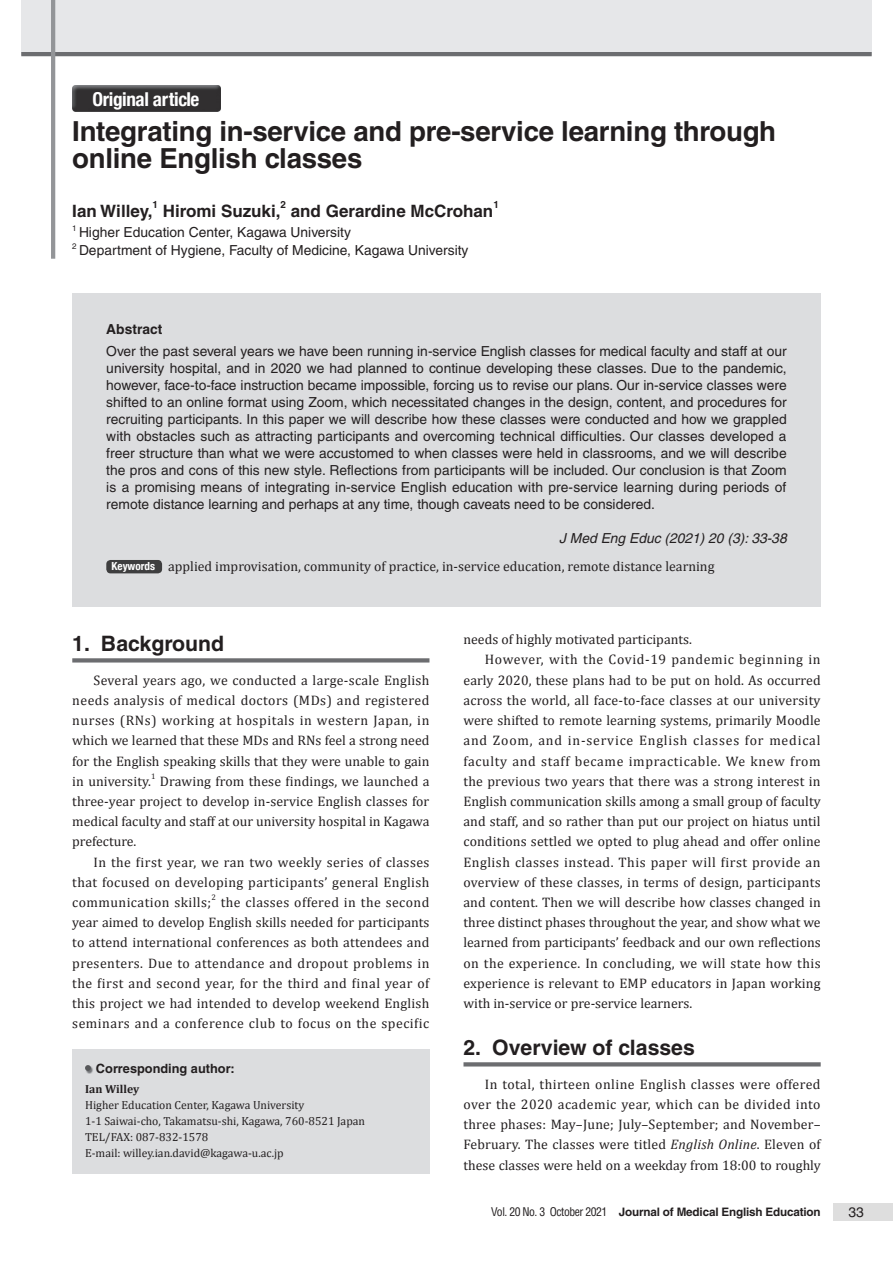
<style>
.page{position:relative;width:893px;height:1263px;background:#fff}
.page>*{position:absolute;margin:0;border:0;box-sizing:border-box;transform-origin:0 0}
.t1{font:700 27.6px/27.6px "Helvetica CE";letter-spacing:-.01em;color:#231f20}
.t2{font:700 21.3px "Helvetica CE";color:#231f20}
.t3{font:700 condensed 19.2px "Helvetica Neue";letter-spacing:-.02em;color:#fff}
.t4{font:700 16.95px "Helvetica CE";color:#231f20}
.t5{font:13.8px/20.2px "Cambria";letter-spacing:.005em;color:#231f20;text-align:justify}
.t6{font:13.8px/17px "Helvetica CE";color:#231f20;text-align:justify}
.t7{font:13.8px "Cambria";letter-spacing:.045em;color:#231f20}
.t8{font:13.8px "Cambria";letter-spacing:.035em;color:#231f20}
.t9{font:13.8px "Cambria";letter-spacing:.03em;color:#231f20}
.t10{font:13.8px "Cambria";letter-spacing:.06em;color:#231f20}
.t11{font:italic 13.8px "Helvetica CE";color:#231f20}
.t12{font:700 13.8px "Helvetica CE";color:#231f20}
.t13{font:700 12.75px "Helvetica CE";color:#231f20}
.t14{font:11.7px/15.9px "Cambria";color:#231f20}
.t15{font:700 11.7px "Helvetica CE";letter-spacing:-.015em;color:#231f20}
.t16{font:700 11.7px "Cambria";color:#231f20}
.t17{font:700 9.9px "Helvetica CE";color:#231f20}
.t18{font:8.1px "Cambria";color:#231f20}
.t19{font:8.1px "Helvetica CE";color:#231f20}
.s1{font-family:"Helvetica Neue";font-weight:700;font-stretch:condensed;font-size:11.1px;color:#fff}
.s2{font-style:italic}
.s3{font-weight:400;font-stretch:condensed}
</style>
<div class="page">
<div style="left:21px;top:0;width:851px;height:55px;background:#e6e7e9"></div>
<hr style="left:21px;top:52px;width:851px;height:4px;background:#6c6d70">
<div style="left:833px;top:1203px;width:60px;height:17px;background:#dedede"></div>
<svg style="left:72px;top:658px;width:357px;height:4px"></svg>
<svg style="left:463px;top:1062px;width:358px;height:4px"></svg>
<img style="left:72px;top:85px;width:149px;height:27px">
<div style="left:72px;top:293px;width:749px;height:313px;background:#dcdddf"></div>
<div style="left:106px;top:560px;width:56px;height:13px;background:#3e3e3f;border-radius:4px"></div>
<hr style="left:51px;top:0;width:4px;height:259px;background:#939598">
<div style="left:72px;top:1050px;width:357px;height:124px;background:#dcdddf"></div>
<svg style="left:85px;top:1065px;width:8px;height:9px"></svg>
<h3 class="t3" style="left:93px;top:87px;width:108px">Original article</h3>
<h1 class="t1" style="left:72px;top:117px;width:705px">Integrating in-service and pre-service learning through online English classes</h1>
<p class="t4" style="left:72px;top:200px;width:82px">Ian Willey,</p>
<p class="t17" style="left:152px;top:199px;width:7px">1</p>
<p class="t4" style="left:163px;top:200px;width:119px">Hiromi Suzuki,</p>
<p class="t17" style="left:281px;top:199px;width:7px">2</p>
<p class="t4" style="left:291px;top:200px;width:204px">and Gerardine McCrohan</p>
<p class="t17" style="left:493px;top:199px;width:7px">1</p>
<p class="t19" style="left:72px;top:223px;width:6px">1</p>
<p class="t6" style="left:79px;top:224px;width:273px">Higher Education Center, Kagawa University</p>
<p class="t19" style="left:72px;top:241px;width:6px">2</p>
<p class="t6" style="left:79px;top:242px;width:391px">Department of Hygiene, Faculty of Medicine, Kagawa University</p>
<p class="t12" style="left:106px;top:321px;width:58px">Abstract</p>
<p class="t6" style="left:106px;top:342px;width:682px">Over the past several years we have been running in-service English classes for medical faculty and staff at our university hospital, and in 2020 we had planned to continue developing these classes. Due to the pandemic, however, face-to-face instruction became impossible, forcing us to revise our plans. Our in-service classes were shifted to an online format using Zoom, which necessitated changes in the design, content, and procedures for recruiting participants. In this paper we will describe how these classes were conducted and how we grappled with obstacles such as attracting participants and overcoming technical difficulties. Our classes developed a freer structure than what we were accustomed to when classes were held in classrooms, and we will describe the pros and cons of this new style. Reflections from participants will be included. Our conclusion is that Zoom is a promising means of integrating in-service English education with pre-service learning during periods of remote distance learning and perhaps at any time, though caveats need to be considered.</p>
<p class="t11" style="left:559px;top:530px;width:229px">J Med Eng Educ (2021) 20 (3): 33-38</p>
<p class="t5" style="left:112px;top:556px;width:604px"><span class="s1">Keywords</span> applied improvisation, community of practice, in-service education, remote distance learning</p>
<h2 class="t2" style="left:72px;top:630px;width:153px">1. Background</h2>
<p class="t5" style="left:72px;top:670px;width:359px;text-indent:21px">Several years ago, we conducted a large-scale English needs analysis of medical doctors (MDs) and registered nurses (RNs) working at hospitals in western Japan, in which we learned that these MDs and RNs feel a strong need for the English speaking skills that they were unable to gain in university.</p>
<p class="t18" style="left:151px;top:772px;width:6px">1</p>
<p class="t5" style="left:72px;top:771px;width:359px;text-indent:88px">Drawing from these findings, we launched a three-year project to develop in-service English classes for medical faculty and staff at our university hospital in Kagawa prefecture.</p>
<p class="t5" style="left:72px;top:852px;width:359px;text-indent:21px">In the first year, we ran two weekly series of classes that focused on developing participants’ general English communication skills;</p>
<p class="t18" style="left:212px;top:893px;width:6px">2</p>
<p class="t5" style="left:72px;top:892px;width:359px;text-indent:149px">the classes offered in the second year aimed to develop English skills needed for participants to attend international conferences as both attendees and presenters. Due to attendance and dropout problems in the first and second year, for the third and final year of this project we had intended to develop weekend English seminars and a conference club to focus on the specific</p>
<p class="t13" style="left:96px;top:1061px;width:140px">Corresponding author:</p>
<p class="t16" style="left:85px;top:1082px;width:56px">Ian Willey</p>
<p class="t14" style="left:85px;top:1097px;width:282px">Higher Education Center, Kagawa University<br>1-1 Saiwai-cho, Takamatsu-shi, Kagawa, 760-8521 Japan TEL/FAX: 087-832-1578<br>E-mail: willey.ian.david@kagawa-u.ac.jp</p>
<p class="t5" style="left:463px;top:629px;width:230px">needs of highly motivated participants.</p>
<p class="t7" style="left:485px;top:652px;width:337px">However, with the Covid-19 pandemic beginning in</p>
<p class="t5" style="left:463px;top:670px;width:359px">early 2020, these plans had to be put on hold. As occurred</p>
<p class="t5" style="left:463px;top:690px;width:359px">across the world, all face-to-face classes at our university</p>
<p class="t5" style="left:463px;top:710px;width:359px">were shifted to remote learning systems, primarily Moodle</p>
<p class="t10" style="left:463px;top:732px;width:359px">and Zoom, and in-service English classes for medical</p>
<p class="t7" style="left:463px;top:753px;width:359px">faculty and staff became impracticable. We knew from</p>
<p class="t5" style="left:463px;top:771px;width:359px">the previous two years that there was a strong interest in</p>
<p class="t5" style="left:463px;top:791px;width:359px">English communication skills among a small group of faculty</p>
<p class="t5" style="left:463px;top:811px;width:359px">and staff, and so rather than put our project on hiatus until</p>
<p class="t5" style="left:463px;top:831px;width:359px">conditions settled we opted to plug ahead and offer online</p>
<p class="t8" style="left:463px;top:854px;width:359px">English classes instead. This paper will first provide an</p>
<p class="t5" style="left:463px;top:872px;width:359px">overview of these classes, in terms of design, participants</p>
<p class="t5" style="left:463px;top:892px;width:359px">and content. Then we will describe how classes changed in</p>
<p class="t5" style="left:463px;top:912px;width:359px">three distinct phases throughout the year, and show what we</p>
<p class="t5" style="left:463px;top:932px;width:359px">learned from participants’ feedback and our own reflections</p>
<p class="t9" style="left:463px;top:955px;width:359px">on the experience. In concluding, we will state how this</p>
<p class="t5" style="left:463px;top:973px;width:359px">experience is relevant to EMP educators in Japan working</p>
<p class="t5" style="left:463px;top:993px;width:230px">with in-service or pre-service learners.</p>
<h2 class="t2" style="left:463px;top:1034px;width:233px">2. Overview of classes</h2>
<p class="t5" style="left:463px;top:1074px;width:359px;text-indent:21px">In total, thirteen online English classes were offered over the 2020 academic year, which can be divided into three phases: May–June; July–September; and November– February. The classes were titled <span class="s2">English Online</span>. Eleven of these classes were held on a weekday from 18:00 to roughly</p>
<p class="t15" style="left:491px;top:1205px;width:331px"><span class="s3">Vol. 20 No. 3 October 2021</span> Journal of Medical English Education</p>
<p class="t6" style="left:848px;top:1203px;width:17px">33</p>
</div>
